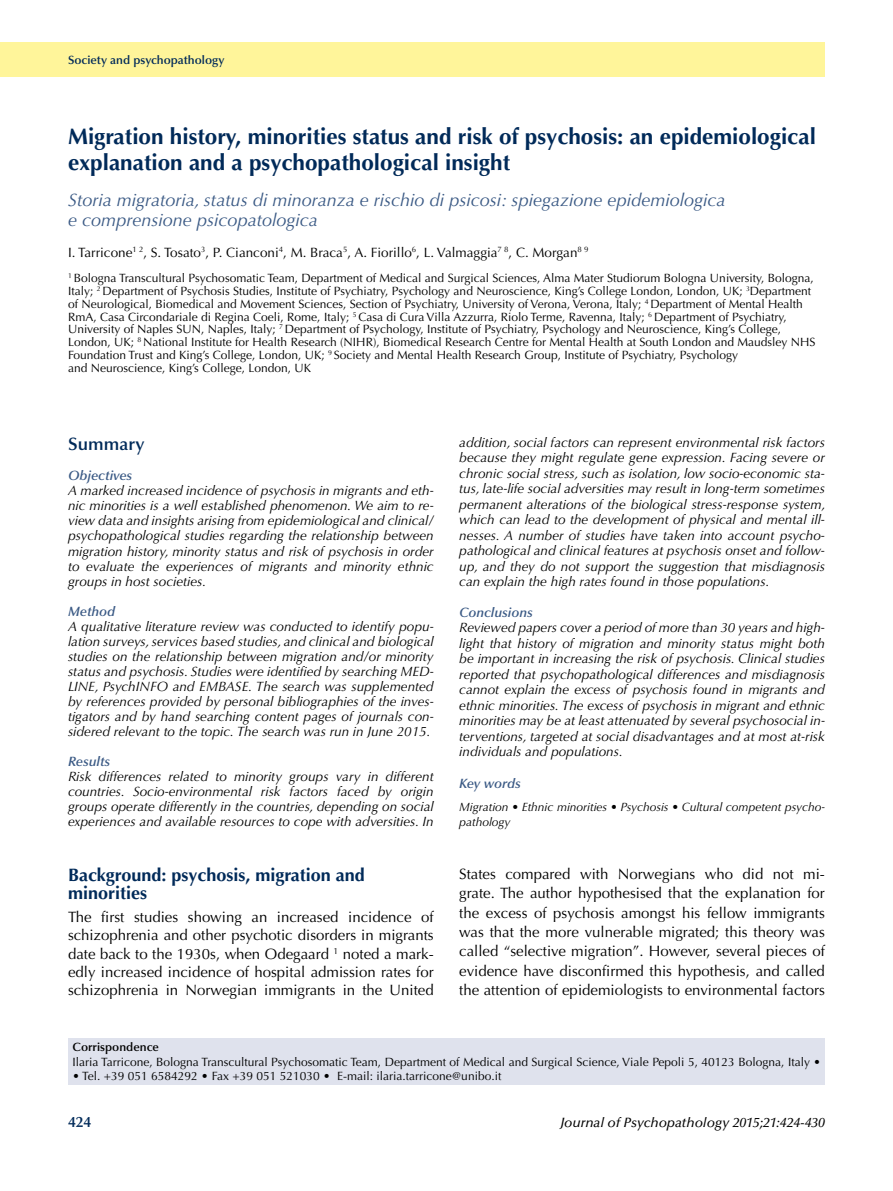
<style>
.page{position:relative;width:893px;height:1191px;background:#fff}
.page>*{position:absolute;margin:0;border:0;box-sizing:border-box;transform-origin:0 0}
.t1{font:700 22.5px/25.5px "Optima LT Std";color:#002a59}
.t2{font:italic 18px/19.5px "Optima LT Std";color:#3b5a85}
.t3{font:700 18px/18.3px "Optima LT Std";color:#002a59}
.t4{font:600 18px "Optima LT Std";color:#002a59}
.t5{font:15px/19.4px "Optima LT Std";color:#000;text-align:justify}
.t6{font:600 15px "Optima LT Std";color:#002a59}
.t7{font:italic 13.5px/15.5px "Optima LT Std";color:#000;text-align:justify}
.t8{font:13.5px "Optima LT Std";color:#000}
.t9{font:italic 600 13.5px "Optima LT Std";color:#3b5a85}
.t10{font:italic 500 13.5px "Optima LT Std";color:#000}
.t11{font:12px/12.8px "Optima LT Std";color:#000}
.t12{font:italic 12px/14.9px "Optima LT Std";color:#000}
.t13{font:600 12px "Optima LT Std";color:#002a59}
.t14{font:600 12px "Optima LT Std";color:#000}
</style>
<div class="page">
<div style="left:0;top:43px;width:825px;height:34px;background:#fff59a"></div>
<div style="left:68px;top:1037px;width:757px;height:47px;background:#dfe2ed"></div>
<p class="t13" style="left:68px;top:53px;width:158px">Society and psychopathology</p>
<h1 class="t1" style="left:68px;top:124px;width:749px">Migration history, minorities status and risk of psychosis: an epidemiological explanation and a psychopathological insight</h1>
<h2 class="t2" style="left:68px;top:190px;width:659px">Storia migratoria, status di minoranza e rischio di psicosi: spiegazione epidemiologica e comprensione psicopatologica</h2>
<p class="t8" style="left:68px;top:244px;width:522px">I. Tarricone<sup>1</sup> <sup>2</sup>, S. Tosato<sup>3</sup>, P. Cianconi<sup>4</sup>, M. Braca<sup>5</sup>, A. Fiorillo<sup>6</sup>, L. Valmaggia<sup>7</sup> <sup>8</sup>, C. Morgan<sup>8</sup> <sup>9</sup></p>
<p class="t11" style="left:68px;top:272px;width:749px"><sup>1</sup> Bologna Transcultural Psychosomatic Team, Department of Medical and Surgical Sciences, Alma Mater Studiorum Bologna University, Bologna, Italy; <sup>2</sup> Department of Psychosis Studies, Institute of Psychiatry, Psychology and Neuroscience, King’s College London, London, UK; <sup>3</sup>Department of Neurological, Biomedical and Movement Sciences, Section of Psychiatry, University of Verona, Verona, Italy; <sup>4</sup> Department of Mental Health RmA, Casa Circondariale di Regina Coeli, Rome, Italy; <sup>5</sup> Casa di Cura Villa Azzurra, Riolo Terme, Ravenna, Italy; <sup>6</sup> Department of Psychiatry, University of Naples SUN, Naples, Italy; <sup>7</sup> Department of Psychology, Institute of Psychiatry, Psychology and Neuroscience, King’s College, London, UK; <sup>8</sup> National Institute for Health Research (NIHR), Biomedical Research Centre for Mental Health at South London and Maudsley NHS Foundation Trust and King’s College, London, UK; <sup>9</sup> Society and Mental Health Research Group, Institute of Psychiatry, Psychology<br>and Neuroscience, King’s College, London, UK</p>
<h2 class="t4" style="left:68px;top:434px;width:78px">Summary</h2>
<p class="t9" style="left:68px;top:468px;width:66px">Objectives</p>
<p class="t7" style="left:68px;top:483px;width:367px;line-height:15px">A marked increased incidence of psychosis in migrants and eth&shy;nic minorities is a well established phenomenon. We aim to re&shy;view data and insights arising from epidemiological and clinical/ psychopathological studies regarding the relationship between migration history, minority status and risk of psychosis in order to evaluate the experiences of migrants and minority ethnic groups in host societies.</p>
<p class="t9" style="left:68px;top:603px;width:49px">Method</p>
<p class="t7" style="left:68px;top:619px;width:367px;line-height:15px">A qualitative literature review was conducted to identify popu&shy;lation surveys, services based studies, and clinical and biological studies on the relationship between migration and/or minority status and psychosis. Studies were identified by searching MED-LINE, PsychINFO and EMBASE. The search was supplemented by references provided by personal bibliographies of the inves&shy;tigators and by hand searching content pages of journals con&shy;sidered relevant to the topic. The search was run in June 2015.</p>
<p class="t9" style="left:68px;top:753px;width:44px">Results</p>
<p class="t7" style="left:68px;top:769px;width:367px;line-height:15px">Risk differences related to minority groups vary in different countries. Socio-environmental risk factors faced by origin groups operate differently in the countries, depending on social experiences and available resources to cope with adversities. In</p>
<h2 class="t3" style="left:68px;top:866px;width:298px">Background: psychosis, migration and minorities</h2>
<p class="t5" style="left:68px;top:908px;width:367px;line-height:18.3px">The first studies showing an increased incidence of schizophrenia and other psychotic disorders in migrants date back to the 1930s, when Odegaard <sup>1</sup> noted a mark&shy;edly increased incidence of hospital admission rates for schizophrenia in Norwegian immigrants in the United</p>
<p class="t7" style="left:459px;top:435px;width:368px">addition, social factors can represent environmental risk factors because they might regulate gene expression. Facing severe or chronic social stress, such as isolation, low socio-economic sta&shy;tus, late-life social adversities may result in long-term sometimes permanent alterations of the biological stress-response system, which can lead to the development of physical and mental ill&shy;nesses. A number of studies have taken into account psycho&shy;pathological and clinical features at psychosis onset and follow&shy;up, and they do not support the suggestion that misdiagnosis can explain the high rates found in those populations.</p>
<p class="t9" style="left:459px;top:604px;width:75px">Conclusions</p>
<p class="t7" style="left:459px;top:620px;width:367px">Reviewed papers cover a period of more than 30 years and high&shy;light that history of migration and minority status might both be important in increasing the risk of psychosis. Clinical studies reported that psychopathological differences and misdiagnosis cannot explain the excess of psychosis found in migrants and ethnic minorities. The excess of psychosis in migrant and ethnic minorities may be at least attenuated by several psychosocial in&shy;terventions, targeted at social disadvantages and at most at-risk individuals and populations.</p>
<p class="t9" style="left:459px;top:775px;width:63px">Key words</p>
<p class="t12" style="left:459px;top:800px;width:367px">Migration • Ethnic minorities • Psychosis • Cultural competent psycho&shy;pathology</p>
<p class="t5" style="left:459px;top:864px;width:367px">States compared with Norwegians who did not mi&shy;grate. The author hypothesised that the explanation for the excess of psychosis amongst his fellow immigrants was that the more vulnerable migrated; this theory was called “selective migration”. However, several pieces of evidence have disconfirmed this hypothesis, and called the attention of epidemiologists to environmental factors</p>
<p class="t14" style="left:73px;top:1040px;width:88px">Corrispondence</p>
<p class="t11" style="left:73px;top:1055px;width:750px">Ilaria Tarricone, Bologna Transcultural Psychosomatic Team, Department of Medical and Surgical Science, Viale Pepoli 5, 40123 Bologna, Italy •</p>
<p class="t11" style="left:73px;top:1069px;width:430px">• Tel. +39 051 6584292 • Fax +39 051 521030 • E-mail: ilaria.tarricone@unibo.it</p>
<p class="t6" style="left:68px;top:1113px;width:25px">424</p>
<p class="t10" style="left:560px;top:1114px;width:266px">Journal of Psychopathology 2015;21:424-430</p>
</div>
